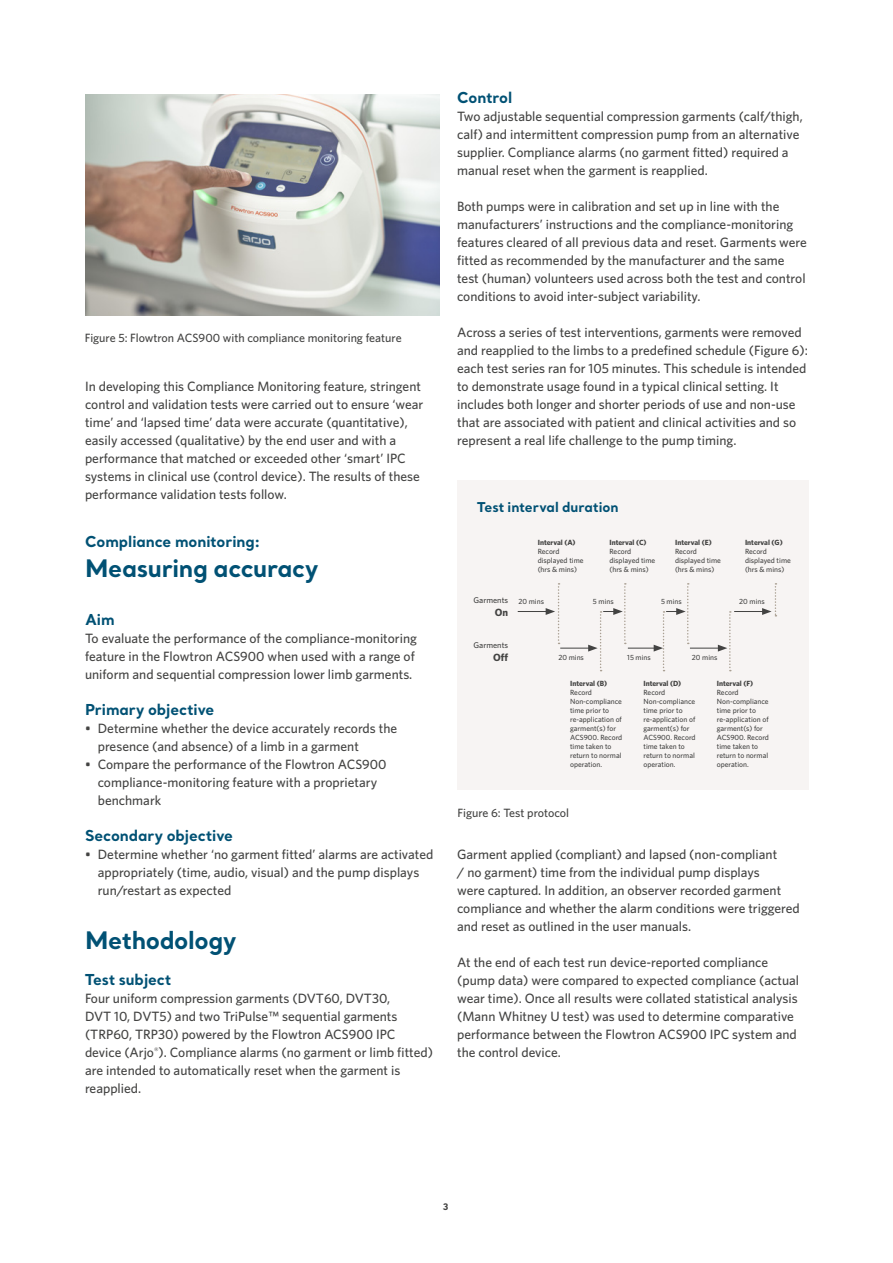
<style>
.page{position:relative;width:893px;height:1263px;background:#fff}
.page>*{position:absolute;margin:0;border:0;box-sizing:border-box;transform-origin:0 0}
.Sub-heading_body_cop{font:700 24px "Santral";letter-spacing:-.015em;color:#015174}
.Sub-heading_body_cop-2{font:700 15px "Santral";letter-spacing:-.005em;color:#015174}
.Body_copy_Whitney_Me{font:500 13.5px/18px "Whitney";color:#434342}
.Sub-heading_body_cop-3{font:700 13.5px "Santral";color:#015174}
.Caption_Whitney_Medi{font:500 12px "Whitney";color:#434342}
.t1{font:700 10.5px "Whitney";color:#434342}
.t2{font:700 9px "Santral";color:#434342}
.t3{font:500 8.25px "Whitney";color:#434342}
.t4{font:500 7.5px/9px "Whitney";color:#434342}
.s1{font-weight:700}
</style>
<div class="page">
<img style="left:85px;top:95px;width:355px;height:220px">
<div style="left:457px;top:480px;width:351px;height:310px;background:#f7f4f3"></div>
<hr style="left:518px;top:611px;width:30px;height:1px;background:#434342">
<svg style="left:546px;top:583px;width:13px;height:61px"></svg>
<hr style="left:734px;top:611px;width:30px;height:1px;background:#434342">
<svg style="left:762px;top:583px;width:14px;height:33px"></svg>
<hr style="left:560px;top:648px;width:31px;height:1px;background:#434342">
<hr style="left:690px;top:648px;width:30px;height:1px;background:#434342">
<svg style="left:718px;top:611px;width:13px;height:60px"></svg>
<svg style="left:588px;top:583px;width:101px;height:88px"></svg>
<p class="Caption_Whitney_Medi" style="left:85px;top:330px;width:318px">Figure 5: Flowtron ACS900 with compliance monitoring feature</p>
<p class="Body_copy_Whitney_Me" style="left:85px;top:377px;width:340px">In developing this Compliance Monitoring feature, stringent control and validation tests were carried out to ensure ‘wear time’ and ‘lapsed time’ data were accurate (quantitative), easily accessed (qualitative) by the end user and with a performance that matched or exceeded other ‘smart’ IPC systems in clinical use (control device). The results of these performance validation tests follow.</p>
<p class="Sub-heading_body_cop-2" style="left:85px;top:531px;width:177px">Compliance monitoring:</p>
<p class="Sub-heading_body_cop" style="left:85px;top:552px;width:235px">Measuring accuracy</p>
<p class="Sub-heading_body_cop-2" style="left:85px;top:609px;width:31px">Aim</p>
<p class="Body_copy_Whitney_Me" style="left:85px;top:629px;width:333px">To evaluate the performance of the compliance-monitoring feature in the Flowtron ACS900 when used with a range of uniform and sequential compression lower limb garments.</p>
<p class="Sub-heading_body_cop-2" style="left:85px;top:699px;width:131px">Primary objective</p>
<p class="Body_copy_Whitney_Me" style="left:98px;top:719px;width:301px;text-indent:-13px">• Determine whether the device accurately records the presence (and absence) of a limb in a garment</p>
<p class="Body_copy_Whitney_Me" style="left:98px;top:755px;width:290px;text-indent:-13px">• Compare the performance of the Flowtron ACS900 compliance-monitoring feature with a proprietary benchmark</p>
<p class="Sub-heading_body_cop-2" style="left:85px;top:825px;width:149px">Secondary objective</p>
<p class="Body_copy_Whitney_Me" style="left:98px;top:845px;width:337px;text-indent:-13px">• Determine whether ‘no garment fitted’ alarms are activated appropriately (time, audio, visual) and the pump displays run/restart as expected</p>
<p class="Sub-heading_body_cop" style="left:85px;top:924px;width:153px">Methodology</p>
<p class="Sub-heading_body_cop-2" style="left:85px;top:969px;width:88px">Test subject</p>
<p class="Body_copy_Whitney_Me" style="left:85px;top:989px;width:349px">Four uniform compression garments (DVT60, DVT30,<br>DVT 10, DVT5) and two TriPulse™ sequential garments (TRP60, TRP30) powered by the Flowtron ACS900 IPC device (Arjo<sup>®</sup>). Compliance alarms (no garment or limb fitted) are intended to automatically reset when the garment is reapplied.</p>
<p class="Sub-heading_body_cop-2" style="left:457px;top:87px;width:57px">Control</p>
<p class="Body_copy_Whitney_Me" style="left:457px;top:107px;width:347px">Two adjustable sequential compression garments (calf/thigh, calf) and intermittent compression pump from an alternative supplier. Compliance alarms (no garment fitted) required a manual reset when the garment is reapplied.</p>
<p class="Body_copy_Whitney_Me" style="left:457px;top:197px;width:351px">Both pumps were in calibration and set up in line with the manufacturers’ instructions and the compliance-monitoring features cleared of all previous data and reset. Garments were fitted as recommended by the manufacturer and the same test (human) volunteers used across both the test and control conditions to avoid inter-subject variability.</p>
<p class="Body_copy_Whitney_Me" style="left:457px;top:323px;width:352px">Across a series of test interventions, garments were removed and reapplied to the limbs to a predefined schedule (Figure 6): each test series ran for 105 minutes. This schedule is intended to demonstrate usage found in a typical clinical setting. It includes both longer and shorter periods of use and non-use that are associated with patient and clinical activities and so represent a real life challenge to the pump timing.</p>
<p class="Sub-heading_body_cop-3" style="left:477px;top:498px;width:143px">Test interval duration</p>
<p class="t3" style="left:473px;top:595px;width:36px">Garments</p>
<p class="t1" style="left:495px;top:605px;width:15px">On</p>
<p class="t3" style="left:473px;top:640px;width:36px">Garments</p>
<p class="t1" style="left:493px;top:650px;width:17px">Off</p>
<p class="t4" style="left:538px;top:538px;width:47px"><span class="s1">Interval (A)<br></span>Record displayed time (hrs &amp; mins)</p>
<p class="t4" style="left:609px;top:538px;width:47px"><span class="s1">Interval (C)<br></span>Record displayed time (hrs &amp; mins)</p>
<p class="t4" style="left:675px;top:538px;width:47px"><span class="s1">Interval (E)<br></span>Record displayed time (hrs &amp; mins)</p>
<p class="t4" style="left:745px;top:538px;width:47px"><span class="s1">Interval (G)<br></span>Record displayed time (hrs &amp; mins)</p>
<p class="t4" style="left:519px;top:596px;width:27px">20 mins</p>
<p class="t4" style="left:593px;top:596px;width:22px">5 mins</p>
<p class="t4" style="left:661px;top:596px;width:22px">5 mins</p>
<p class="t4" style="left:739px;top:596px;width:27px">20 mins</p>
<p class="t4" style="left:558px;top:653px;width:27px">20 mins</p>
<p class="t4" style="left:627px;top:653px;width:25px">15 mins</p>
<p class="t4" style="left:692px;top:653px;width:27px">20 mins</p>
<p class="t4" style="left:570px;top:679px;width:54px"><span class="s1">Interval (B)<br></span>Record<br>Non-compliance time prior to re-application of garment(s) for<br>ACS900. Record time taken to return to normal operation.</p>
<p class="t4" style="left:643px;top:679px;width:54px"><span class="s1">Interval (D)<br></span>Record<br>Non-compliance time prior to re-application of garment(s) for<br>ACS900. Record time taken to return to normal operation.</p>
<p class="t4" style="left:717px;top:679px;width:54px"><span class="s1">Interval (F)<br></span>Record<br>Non-compliance time prior to re-application of garment(s) for<br>ACS900. Record time taken to return to normal operation.</p>
<p class="Caption_Whitney_Medi" style="left:458px;top:805px;width:113px">Figure 6: Test protocol</p>
<p class="Body_copy_Whitney_Me" style="left:457px;top:845px;width:344px">Garment applied (compliant) and lapsed (non-compliant<br>/ no garment) time from the individual pump displays<br>were captured. In addition, an observer recorded garment compliance and whether the alarm conditions were triggered and reset as outlined in the user manuals.</p>
<p class="Body_copy_Whitney_Me" style="left:457px;top:953px;width:344px">At the end of each test run device-reported compliance (pump data) were compared to expected compliance (actual wear time). Once all results were collated statistical analysis (Mann Whitney U test) was used to determine comparative performance between the Flowtron ACS900 IPC system and the control device.</p>
<p class="t2" style="left:443px;top:1200px;width:7px">3</p>
</div>
